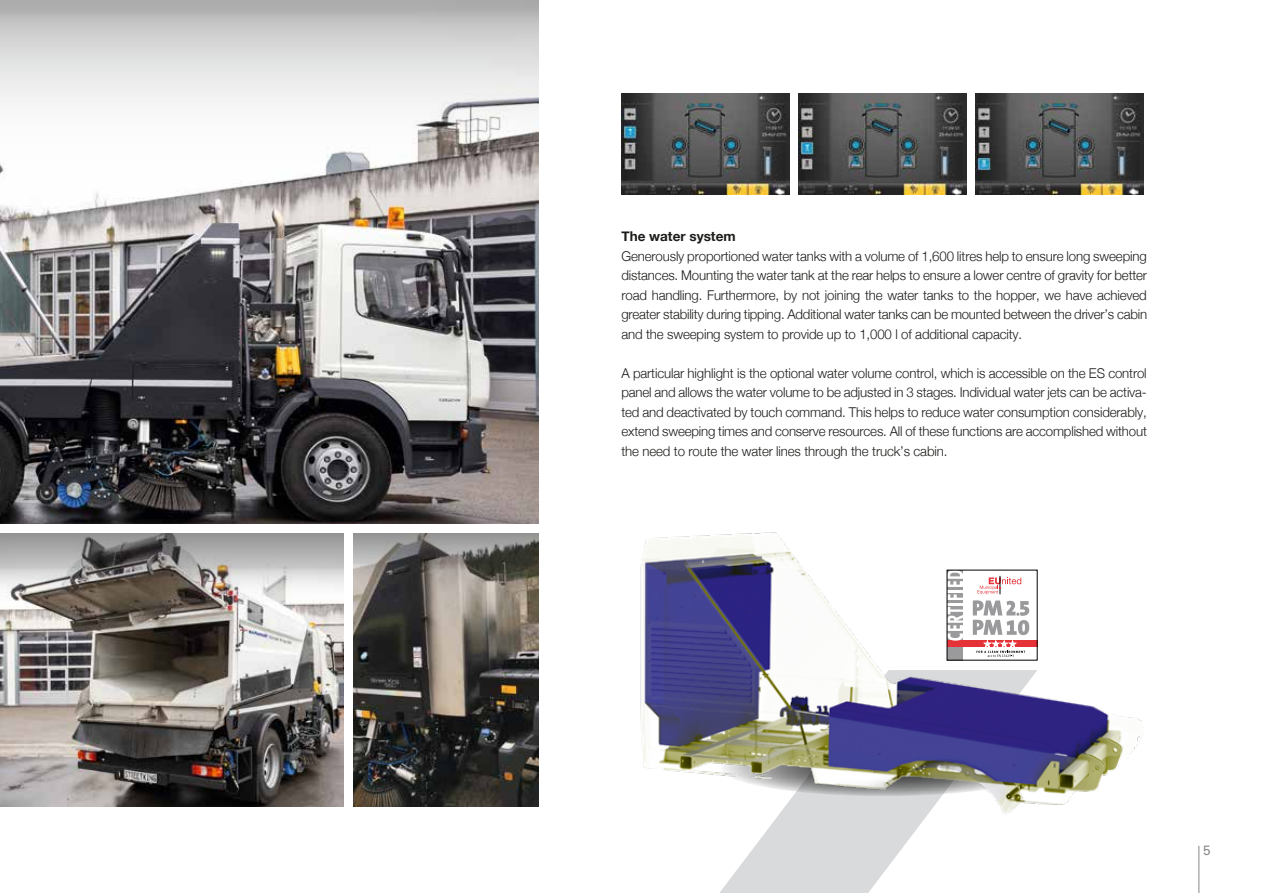
<style>
.page{position:relative;width:1263px;height:893px;background:#fff}
.page>*{position:absolute;margin:0;border:0;box-sizing:border-box;transform-origin:0 0}
.t1{font:300 13.5px/19.5px "Helvetica Neue";letter-spacing:-.01em;color:#1c1c1a;text-align:justify}
.t2{font:700 13.5px "Helvetica Neue";color:#1c1c1a}
.t3{font:13.5px "Univers LT Pro 55 Roman";color:#87888a}
</style>
<div class="page">
<hr style="left:1198px;top:846px;width:1px;height:47px;background:#87888a">
<svg style="left:719px;top:862px;width:173px;height:31px;background:#dedfe0"></svg>
<img style="left:426px;top:532px;width:774px;height:330px">
<img style="left:622px;top:93px;width:168px;height:101px">
<img style="left:799px;top:93px;width:168px;height:101px">
<img style="left:976px;top:93px;width:168px;height:101px">
<div style="left:947px;top:570px;width:90px;height:90px;background:#fff"></div>
<svg style="left:947px;top:570px;width:16px;height:90px"></svg>
<svg style="left:977px;top:576px;width:44px;height:18px"></svg>
<div style="left:947px;top:640px;width:90px;height:7px;background:#e53138"></div>
<svg style="left:949px;top:572px;width:14px;height:69px"></svg>
<svg style="left:973px;top:600px;width:56px;height:57px"></svg>
<img style="left:0;top:163px;width:539px;height:361px">
<img style="left:0;top:602px;width:344px;height:205px">
<img style="left:353px;top:592px;width:186px;height:215px">
<svg style="left:0;top:0;width:539px;height:163px"></svg>
<svg style="left:1px;top:534px;width:343px;height:68px;background:#9e9b98"></svg>
<svg style="left:353px;top:534px;width:186px;height:58px;background:#797672"></svg>
<svg style="left:0;top:534px;width:1px;height:52px"></svg>
<p class="t2" style="left:621px;top:226px;width:116px">The water system</p>
<p class="t1" style="left:621px;top:245px;width:527px">Generously proportioned water tanks with a volume of 1,600 litres help to ensure long sweeping distances. Mounting the water tank at the rear helps to ensure a lower centre of gravity for better road handling. Furthermore, by not joining the water tanks to the hopper, we have achieved greater stability during tipping. Additional water tanks can be mounted between the driver’s cabin and the sweeping system to provide up to 1,000 l of additional capacity.</p>
<p class="t1" style="left:621px;top:362px;width:527px">A particular highlight is the optional water volume control, which is accessible on the ES control panel and allows the water volume to be adjusted in 3 stages. Individual water jets can be activa&shy;ted and deactivated by touch command. This helps to reduce water consumption considerably, extend sweeping times and conserve resources. All of these functions are accomplished without the need to route the water lines through the truck’s cabin.</p>
<p class="t3" style="left:1203px;top:842px;width:9px">5</p>
</div>
